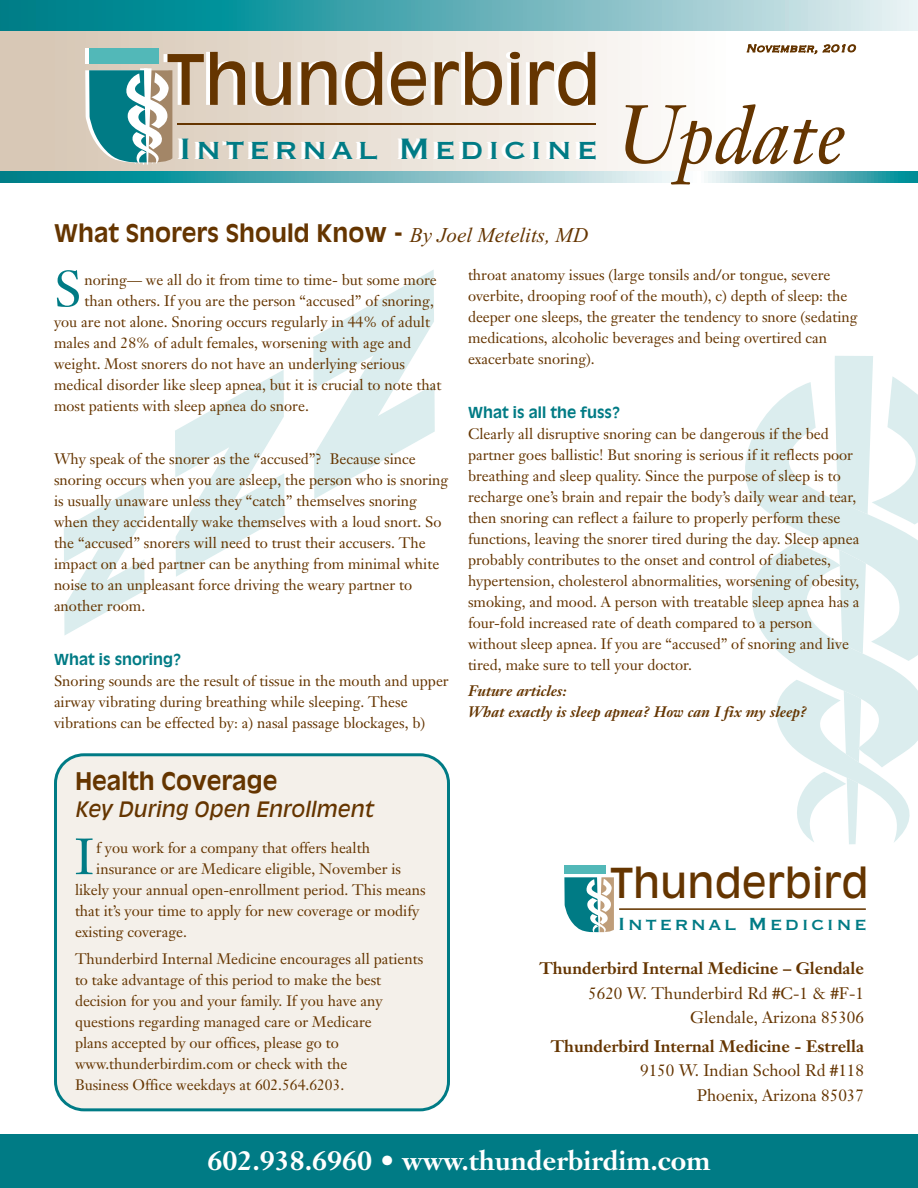
<style>
.page{position:relative;width:918px;height:1188px;background:#fff}
.page>*{position:absolute;margin:0;border:0;box-sizing:border-box;transform-origin:0 0}
.t1{font:italic 81.45px "Janson Text";color:#653500}
.t2{font:68.55px "Antique Olive";color:#653500}
.t3{font:50.1px "Janson Text Roman SC";color:#007b85}
.t4{font:40.8px "Antique Olive";color:#653500}
.t5{font:38.85px "Copperplate";letter-spacing:.1em;color:#007b85}
.t6{font:700 27px "Janson Text";color:#fff}
.t7{font:700 24px "Antique Olive";color:#653500}
.t8{font:23.1px "Copperplate";letter-spacing:.1em;color:#007b85}
.t9{font:italic 21px "Antique Olive";color:#653500}
.t10{font:16.5px/24.9px "Janson Text";color:#653500;text-align:right}
.t11{font:700 16.5px "Janson Text";color:#653500}
.t12{font:15px/21px "Janson Text";color:#653500}
.t13{font:italic 700 15px/21px "Janson Text";color:#653500}
.t14{font:700 15px "Antique Olive";color:#007b85}
.t15{font:italic 300 13.5px "Copperplate";color:#653500}
.s1{font-family:"Times New Roman";font-weight:400;font-style:italic;font-size:21px}
</style>
<div class="page">
<svg style="left:64px;top:483px;width:81px;height:152px"></svg>
<svg style="left:175px;top:370px;width:110px;height:207px"></svg>
<svg style="left:313px;top:270px;width:122px;height:229px"></svg>
<div style="left:54px;top:753px;width:396px;height:358px;background:#f4f0ea"></div>
<svg style="left:745px;top:442px;width:6px;height:52px"></svg>
<svg style="left:751px;top:356px;width:167px;height:488px"></svg>
<div style="left:0;top:25px;width:918px;height:147px;background:linear-gradient(to right,#d6c5b2,#fff)"></div>
<hr style="left:177px;top:123px;width:415px;height:2px;background:#653500">
<div style="left:85px;top:49px;width:69px;height:15px;background:#fff"></div>
<svg style="left:0;top:171px;width:918px;height:11px;background:#6cb7be"></svg>
<svg style="left:0;top:0;width:918px;height:30px;background:#5eb0b8"></svg>
<hr style="left:181px;top:123px;width:415px;height:2px;background:#653500">
<div style="left:89px;top:49px;width:69px;height:15px;background:#52b8b8"></div>
<svg style="left:85px;top:68px;width:87px;height:97px"></svg>
<hr style="left:619px;top:909px;width:247px;height:1px;background:#653500">
<div style="left:564px;top:865px;width:42px;height:9px;background:#52b8b8"></div>
<svg style="left:564px;top:877px;width:50px;height:56px"></svg>
<div style="left:0;top:1134px;width:918px;height:54px;background:#007b85"></div>
<h2 class="t2" style="left:167px;top:52px;width:435px">Thunderbird</h2>
<h3 class="t5" style="left:179px;top:123px;width:421px">Internal Medicine</h3>
<h3 class="t7" style="left:54px;top:223px;width:536px">What Snorers Should Know - <span class="s1">By Joel Metelits, MD</span></h3>
<p class="t15" style="left:746px;top:40px;width:114px">November,2010</p>
<h1 class="t1" style="left:615px;top:103px;width:232px">Update</h1>
<h3 class="t3" style="left:54px;top:269px;width:29px">S</h3>
<p class="t12" style="left:85px;top:271px;width:354px">noring— we all do it from time to time- but some more</p>
<p class="t12" style="left:85px;top:292px;width:351px">than others. If you are the person “accused” of snoring,</p>
<p class="t12" style="left:54px;top:313px;width:378px">you are not alone. Snoring occurs regularly in 44% of adult</p>
<p class="t12" style="left:54px;top:334px;width:359px">males and 28% of adult females, worsening with age and</p>
<p class="t12" style="left:54px;top:355px;width:352px">weight. Most snorers do not have an underlying serious</p>
<p class="t12" style="left:54px;top:376px;width:389px">medical disorder like sleep apnea, but it is crucial to note that</p>
<p class="t12" style="left:54px;top:397px;width:256px">most patients with sleep apnea do snore.</p>
<p class="t12" style="left:54px;top:450px;width:396px">Why speak of the snorer as the “accused”? Because since snoring occurs when you are asleep, the person who is snoring is usually unaware unless they “catch” themselves snoring when they accidentally wake themselves with a loud snort. So the “accused” snorers will need to trust their accusers. The impact on a bed partner can be anything from minimal white noise to an unpleasant force driving the weary partner to another room.</p>
<p class="t14" style="left:54px;top:654px;width:129px">What is snoring?</p>
<p class="t12" style="left:54px;top:672px;width:396px">Snoring sounds are the result of tissue in the mouth and upper airway vibrating during breathing while sleeping. These vibrations can be effected by: a) nasal passage blockages, b)</p>
<h3 class="t7" style="left:75px;top:772px;width:204px">Health Coverage</h3>
<h3 class="t9" style="left:75px;top:801px;width:300px">Key During Open Enrollment</h3>
<h3 class="t3" style="left:75px;top:837px;width:20px">I</h3>
<p class="t12" style="left:96px;top:839px;width:275px">f you work for a company that offers health</p>
<p class="t12" style="left:96px;top:860px;width:306px">insurance or are Medicare eligible, November is</p>
<p class="t12" style="left:75px;top:881px;width:352px">likely your annual open-enrollment period. This means</p>
<p class="t12" style="left:75px;top:902px;width:346px">that it’s your time to apply for new coverage or modify</p>
<p class="t12" style="left:75px;top:923px;width:114px">existing coverage.</p>
<p class="t12" style="left:75px;top:949px;width:350px">Thunderbird Internal Medicine encourages all patients to take advantage of this period to make the best decision for you and your family. If you have any questions regarding managed care or Medicare<br>plans accepted by our offices, please go to www.thunderbirdim.com or check with the<br>Business Office weekdays at 602.564.6203.</p>
<p class="t12" style="left:468px;top:265px;width:391px">throat anatomy issues (large tonsils and/or tongue, severe overbite, drooping roof of the mouth), c) depth of sleep: the deeper one sleeps, the greater the tendency to snore (sedating medications, alcoholic beverages and being overtired can exacerbate snoring).</p>
<p class="t14" style="left:468px;top:406px;width:154px">What is all the fuss?</p>
<p class="t12" style="left:468px;top:425px;width:393px">Clearly all disruptive snoring can be dangerous if the bed partner goes ballistic! But snoring is serious if it reflects poor breathing and sleep quality. Since the purpose of sleep is to recharge one’s brain and repair the body’s daily wear and tear, then snoring can reflect a failure to properly perform these functions, leaving the snorer tired during the day. Sleep apnea probably contributes to the onset and control of diabetes, hypertension, cholesterol abnormalities, worsening of obesity, smoking, and mood. A person with treatable sleep apnea has a four-fold increased rate of death compared to a person without sleep apnea. If you are “accused” of snoring and live tired, make sure to tell your doctor.</p>
<p class="t13" style="left:468px;top:682px;width:340px">Future articles:<br>What exactly is sleep apnea? How can I fix my sleep?</p>
<h3 class="t4" style="left:610px;top:866px;width:260px">Thunderbird</h3>
<h3 class="t8" style="left:618px;top:909px;width:251px">Internal Medicine</h3>
<p class="t11" style="left:539px;top:961px;width:326px">Thunderbird Internal Medicine – Glendale</p>
<p class="t10" style="left:588px;top:982px;width:277px">5620 W. Thunderbird Rd #C-1 &amp; #F-1<br>Glendale, Arizona 85306</p>
<p class="t11" style="left:551px;top:1039px;width:315px">Thunderbird Internal Medicine - Estrella</p>
<p class="t10" style="left:640px;top:1060px;width:225px">9150 W. Indian School Rd #118<br>Phoenix, Arizona 85037</p>
<h3 class="t6" style="left:207px;top:1150px;width:504px">602.938.6960 • www.thunderbirdim.com</h3>
</div>
